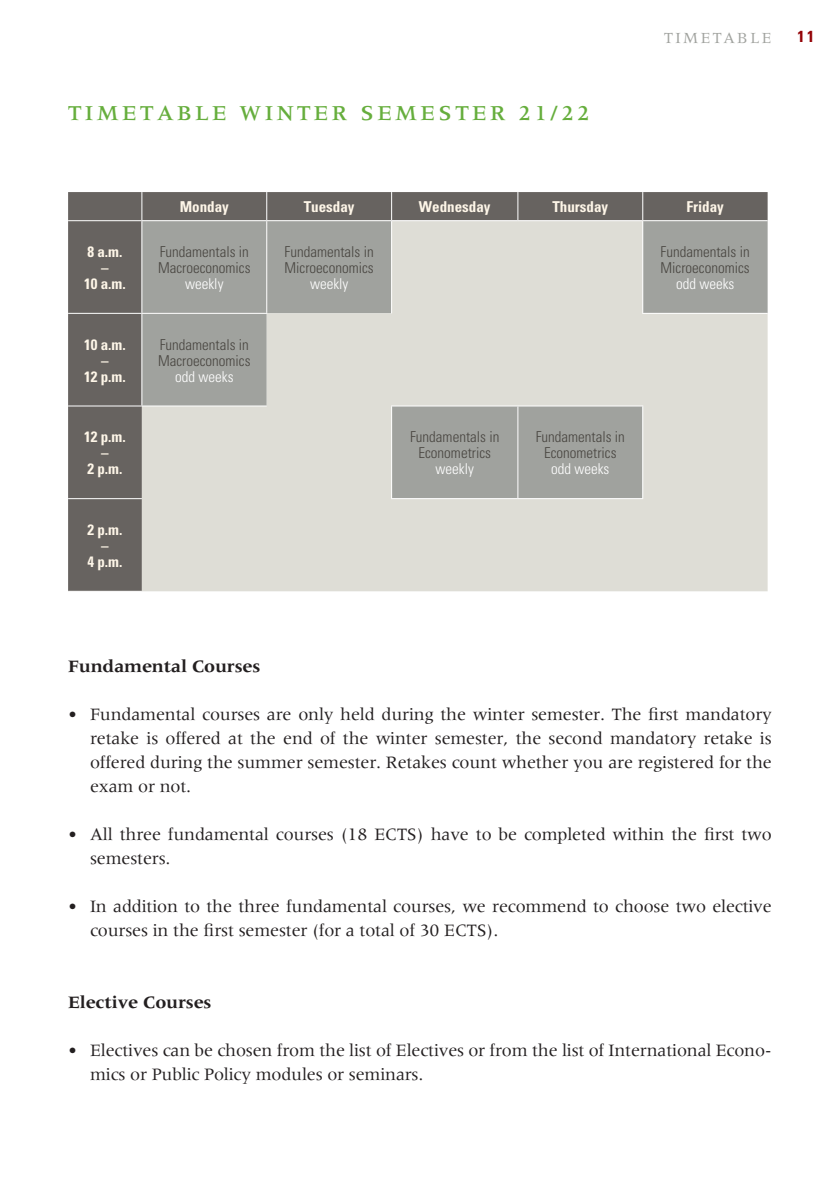
<style>
.page{position:relative;width:840px;height:1191px;background:#fff}
.page>*{position:absolute;margin:0;border:0;box-sizing:border-box;transform-origin:0 0}
.t1{font:500 22px "Meridien";letter-spacing:.15em;color:#66ae3d}
.t2{font:18px/24px "Meridien";letter-spacing:-.01em;color:#231f20}
.t3{font:700 18px "Meridien";letter-spacing:-.01em;color:#231f20}
.t4{font:16px "Meridien";letter-spacing:.15em;color:#a0a29e}
.t5{font:700 condensed 16px "Univers";color:#940408}
.t6{font:300 condensed 15px/16px "Univers";color:#494641}
.t7{font:700 condensed 15px/16px "Univers";color:#fef6e8;text-align:center}
.t8{font:300 condensed 15px "Univers";color:#fff}
</style>
<div class="page">
<div style="left:68px;top:192px;width:699px;height:399px;background:#676360"></div>
<svg style="left:142px;top:221px;width:625px;height:370px;background:#cbcbc5"></svg>
<svg style="left:141px;top:192px;width:1px;height:28px"></svg>
<svg style="left:266px;top:192px;width:1px;height:28px"></svg>
<svg style="left:391px;top:192px;width:1px;height:28px"></svg>
<svg style="left:517px;top:192px;width:1px;height:28px"></svg>
<svg style="left:642px;top:192px;width:1px;height:28px"></svg>
<hr style="left:68px;top:220px;width:74px;height:1px;background:#fff">
<hr style="left:142px;top:220px;width:124px;height:1px;background:#fff">
<hr style="left:141px;top:221px;width:1px;height:92px;background:#fff">
<hr style="left:266px;top:221px;width:1px;height:92px;background:#fff">
<hr style="left:391px;top:220px;width:126px;height:1px;background:#fff">
<hr style="left:517px;top:220px;width:125px;height:1px;background:#fff">
<hr style="left:68px;top:313px;width:74px;height:1px;background:#fff">
<hr style="left:68px;top:405px;width:74px;height:1px;background:#fff">
<hr style="left:68px;top:498px;width:74px;height:1px;background:#fff">
<hr style="left:266px;top:220px;width:125px;height:1px;background:#fff">
<hr style="left:391px;top:221px;width:1px;height:92px;background:#fff">
<hr style="left:391px;top:405px;width:126px;height:1px;background:#fff">
<hr style="left:391px;top:406px;width:1px;height:92px;background:#fff">
<hr style="left:391px;top:498px;width:126px;height:1px;background:#fff">
<hr style="left:517px;top:405px;width:126px;height:1px;background:#fff">
<hr style="left:517px;top:406px;width:1px;height:92px;background:#fff">
<hr style="left:642px;top:406px;width:1px;height:92px;background:#fff">
<hr style="left:517px;top:498px;width:126px;height:1px;background:#fff">
<hr style="left:142px;top:313px;width:125px;height:1px;background:#fff">
<hr style="left:141px;top:314px;width:1px;height:91px;background:#fff">
<hr style="left:142px;top:405px;width:124px;height:1px;background:#fff">
<hr style="left:642px;top:220px;width:125px;height:1px;background:#fff">
<hr style="left:642px;top:221px;width:1px;height:92px;background:#fff">
<hr style="left:642px;top:313px;width:125px;height:1px;background:#fff">
<p class="t1" style="left:68px;top:101px;width:522px">TIMETABLE WINTER SEMESTER 21/22</p>
<p class="t4" style="left:663px;top:29px;width:109px">TIMETABLE</p>
<p class="t5" style="left:797px;top:27px;width:18px">11</p>
<p class="t7" style="left:180px;top:199px;width:51px">Monday</p>
<p class="t7" style="left:303px;top:199px;width:52px">Tuesday</p>
<p class="t7" style="left:418px;top:199px;width:73px">Wednesday</p>
<p class="t7" style="left:552px;top:199px;width:57px">Thursday</p>
<p class="t7" style="left:686px;top:199px;width:39px">Friday</p>
<p class="t7" style="left:84px;top:243px;width:43px">8 a.m. –<br>10 a.m.</p>
<p class="t6" style="left:158px;top:243px;width:94px">Fundamentals in<br>Macroeconomics</p>
<p class="t8" style="left:185px;top:275px;width:40px">weekly</p>
<p class="t7" style="left:84px;top:336px;width:43px">10 a.m. –<br>12 p.m.</p>
<p class="t6" style="left:158px;top:336px;width:94px">Fundamentals in<br>Macroeconomics</p>
<p class="t8" style="left:175px;top:367px;width:60px">odd weeks</p>
<p class="t6" style="left:284px;top:243px;width:91px">Fundamentals in<br>Microeconomics</p>
<p class="t8" style="left:310px;top:275px;width:40px">weekly</p>
<p class="t7" style="left:84px;top:428px;width:43px">12 p.m. –<br>2 p.m.</p>
<p class="t6" style="left:410px;top:429px;width:91px;text-align:center">Fundamentals in<br>Econometrics</p>
<p class="t8" style="left:435px;top:460px;width:40px">weekly</p>
<p class="t7" style="left:87px;top:521px;width:36px">2 p.m. –<br>4 p.m.</p>
<p class="t6" style="left:660px;top:243px;width:91px">Fundamentals in<br>Microeconomics</p>
<p class="t8" style="left:675px;top:275px;width:60px">odd weeks</p>
<p class="t6" style="left:535px;top:429px;width:91px;text-align:center">Fundamentals in<br>Econometrics</p>
<p class="t8" style="left:550px;top:460px;width:60px">odd weeks</p>
<p class="t3" style="left:68px;top:656px;width:194px">Fundamental Courses</p>
<p class="t2" style="left:90px;top:702px;width:682px;text-align:justify;text-indent:-22px">• Fundamental courses are only held during the winter semester. The first mandatory retake is offered at the end of the winter semester, the second mandatory retake is offered during the summer semester. Retakes count whether you are registered for the exam or not.</p>
<p class="t2" style="left:90px;top:822px;width:682px;text-indent:-22px">• All three fundamental courses (18 ECTS) have to be completed within the first two semesters.</p>
<p class="t2" style="left:90px;top:894px;width:682px;text-indent:-22px">• In addition to the three fundamental courses, we recommend to choose two elective courses in the first semester (for a total of 30 ECTS).</p>
<p class="t3" style="left:68px;top:992px;width:145px">Elective Courses</p>
<p class="t2" style="left:90px;top:1038px;width:683px;text-indent:-22px">• Electives can be chosen from the list of Electives or from the list of International Econo&shy;mics or Public Policy modules or seminars.</p>
</div>
